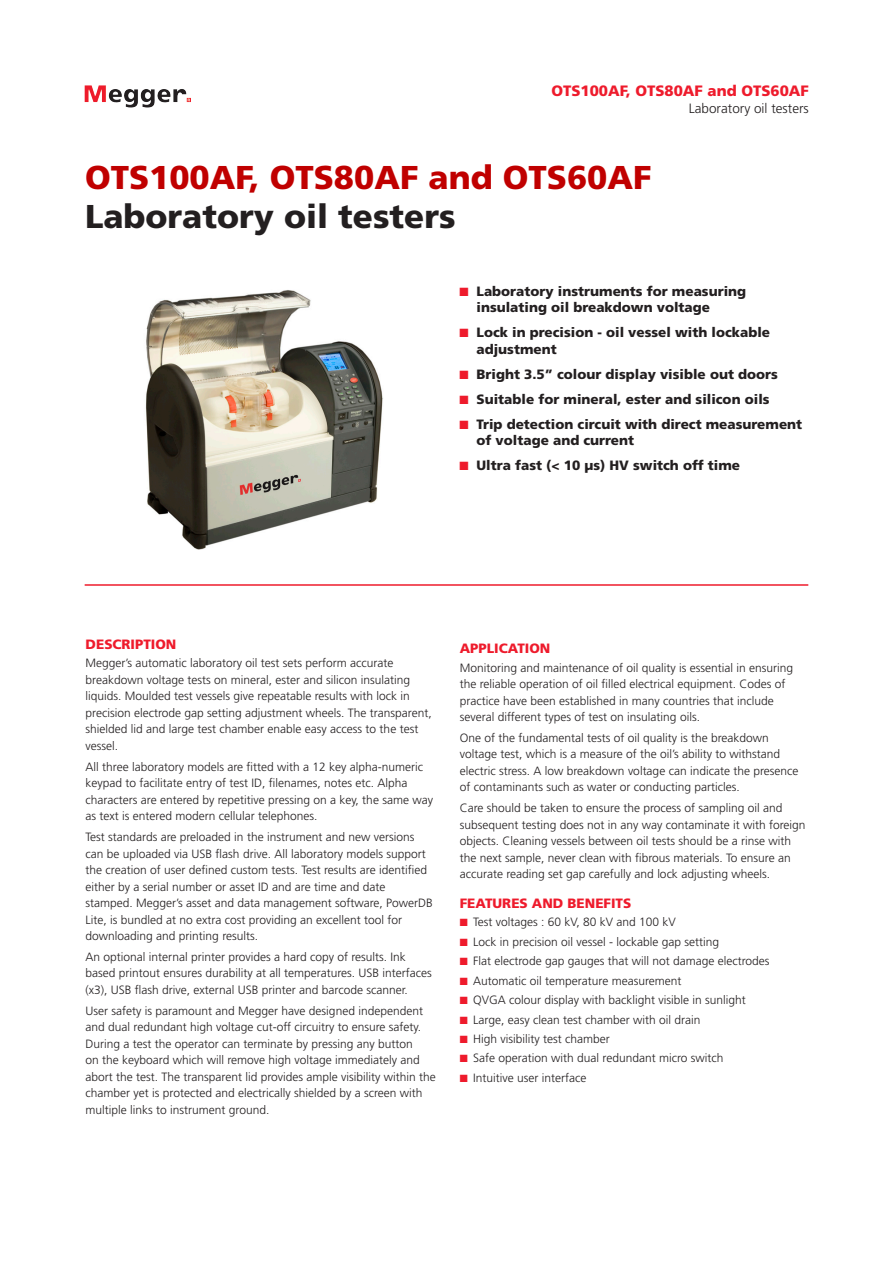
<style>
.page{position:relative;width:893px;height:1263px;background:#fff}
.page>*{position:absolute;margin:0;border:0;box-sizing:border-box;transform-origin:0 0}
.t1{font:900 33px "Frutiger LT Std";color:#c00000}
.t2{font:900 33px "Frutiger LT Std";color:#231f20}
.Secondary_Product_Na{font:900 15px "Frutiger LT Std";color:#ee1b2c}
.t3{font:900 13.5px/16.5px "Frutiger LT Std";color:#231f20}
.Primary_Section_Head{font:900 13.5px "Frutiger LT Std";color:#ee1b2c}
.Secondary_Product_De{font:300 13.5px "Frutiger LT Std";color:#231f20}
.Body_Content{font:300 12px/16.5px "Frutiger LT Std";color:#231f20}
.s1{color:#ee1b2c}
</style>
<div class="page">
<img style="left:145px;top:290px;width:238px;height:260px">
<hr style="left:85px;top:584px;width:723px;height:2px;background:#ee1b2c">
<img style="left:85px;top:85px;width:101px;height:17px">
<p class="Secondary_Product_Na" style="left:551px;top:82px;width:259px">OTS100AF, OTS80AF and OTS60AF</p>
<p class="Secondary_Product_De" style="left:689px;top:101px;width:121px">Laboratory oil testers</p>
<p class="t1" style="left:85px;top:157px;width:568px">OTS100AF, OTS80AF and OTS60AF</p>
<p class="t2" style="left:85px;top:196px;width:372px">Laboratory oil testers</p>
<p class="t3" style="left:476px;top:283px;width:271px;text-indent:-17px"><span class="s1">■</span> Laboratory instruments for measuring insulating oil breakdown voltage</p>
<p class="t3" style="left:476px;top:324px;width:295px;text-indent:-17px"><span class="s1">■</span> Lock in precision - oil vessel with lockable adjustment</p>
<p class="t3" style="left:459px;top:366px;width:320px"><span class="s1">■</span> Bright 3.5” colour display visible out doors</p>
<p class="t3" style="left:459px;top:391px;width:312px"><span class="s1">■</span> Suitable for mineral, ester and silicon oils</p>
<p class="t3" style="left:476px;top:416px;width:327px;text-indent:-17px"><span class="s1">■</span> Trip detection circuit with direct measurement of voltage and current</p>
<p class="t3" style="left:459px;top:457px;width:282px"><span class="s1">■</span> Ultra fast (&lt; 10 μs) HV switch off time</p>
<p class="Primary_Section_Head" style="left:86px;top:636px;width:92px">DESCRIPTION</p>
<p class="Body_Content" style="left:86px;top:655px;width:348px">Megger’s automatic laboratory oil test sets perform accurate breakdown voltage tests on mineral, ester and silicon insulating liquids. Moulded test vessels give repeatable results with lock in precision electrode gap setting adjustment wheels. The transparent, shielded lid and large test chamber enable easy access to the test vessel.</p>
<p class="Body_Content" style="left:86px;top:758px;width:349px">All three laboratory models are fitted with a 12 key alpha-numeric keypad to facilitate entry of test ID, filenames, notes etc. Alpha characters are entered by repetitive pressing on a key, the same way as text is entered modern cellular telephones.</p>
<p class="Body_Content" style="left:86px;top:829px;width:349px">Test standards are preloaded in the instrument and new versions can be uploaded via USB flash drive. All laboratory models support the creation of user defined custom tests. Test results are identified either by a serial number or asset ID and are time and date stamped. Megger’s asset and data management software, PowerDB Lite, is bundled at no extra cost providing an excellent tool for downloading and printing results.</p>
<p class="Body_Content" style="left:86px;top:948px;width:348px">An optional internal printer provides a hard copy of results. Ink based printout ensures durability at all temperatures. USB interfaces (x3), USB flash drive, external USB printer and barcode scanner.</p>
<p class="Body_Content" style="left:86px;top:1002px;width:352px">User safety is paramount and Megger have designed independent and dual redundant high voltage cut-off circuitry to ensure safety.<br>During a test the operator can terminate by pressing any button<br>on the keyboard which will remove high voltage immediately and abort the test. The transparent lid provides ample visibility within the chamber yet is protected and electrically shielded by a screen with multiple links to instrument ground.</p>
<p class="Primary_Section_Head" style="left:460px;top:640px;width:92px">APPLICATION</p>
<p class="Body_Content" style="left:460px;top:659px;width:335px">Monitoring and maintenance of oil quality is essential in ensuring the reliable operation of oil filled electrical equipment. Codes of practice have been established in many countries that include several different types of test on insulating oils.</p>
<p class="Body_Content" style="left:460px;top:730px;width:340px">One of the fundamental tests of oil quality is the breakdown voltage test, which is a measure of the oil’s ability to withstand electric stress. A low breakdown voltage can indicate the presence of contaminants such as water or conducting particles.</p>
<p class="Body_Content" style="left:460px;top:800px;width:347px">Care should be taken to ensure the process of sampling oil and subsequent testing does not in any way contaminate it with foreign objects. Cleaning vessels between oil tests should be a rinse with the next sample, never clean with fibrous materials. To ensure an accurate reading set gap carefully and lock adjusting wheels.</p>
<p class="Primary_Section_Head" style="left:460px;top:895px;width:173px">FEATURES AND BENEFITS</p>
<p class="Body_Content" style="left:460px;top:914px;width:218px"><span class="s1">■</span> Test voltages : 60 kV, 80 kV and 100 kV</p>
<p class="Body_Content" style="left:460px;top:933px;width:261px"><span class="s1">■</span> Lock in precision oil vessel - lockable gap setting</p>
<p class="Body_Content" style="left:460px;top:953px;width:311px"><span class="s1">■</span> Flat electrode gap gauges that will not damage electrodes</p>
<p class="Body_Content" style="left:460px;top:972px;width:223px"><span class="s1">■</span> Automatic oil temperature measurement</p>
<p class="Body_Content" style="left:460px;top:992px;width:288px"><span class="s1">■</span> QVGA colour display with backlight visible in sunlight</p>
<p class="Body_Content" style="left:460px;top:1011px;width:242px"><span class="s1">■</span> Large, easy clean test chamber with oil drain</p>
<p class="Body_Content" style="left:460px;top:1031px;width:152px"><span class="s1">■</span> High visibility test chamber</p>
<p class="Body_Content" style="left:460px;top:1050px;width:265px"><span class="s1">■</span> Safe operation with dual redundant micro switch</p>
<p class="Body_Content" style="left:460px;top:1070px;width:128px"><span class="s1">■</span> Intuitive user interface</p>
</div>
